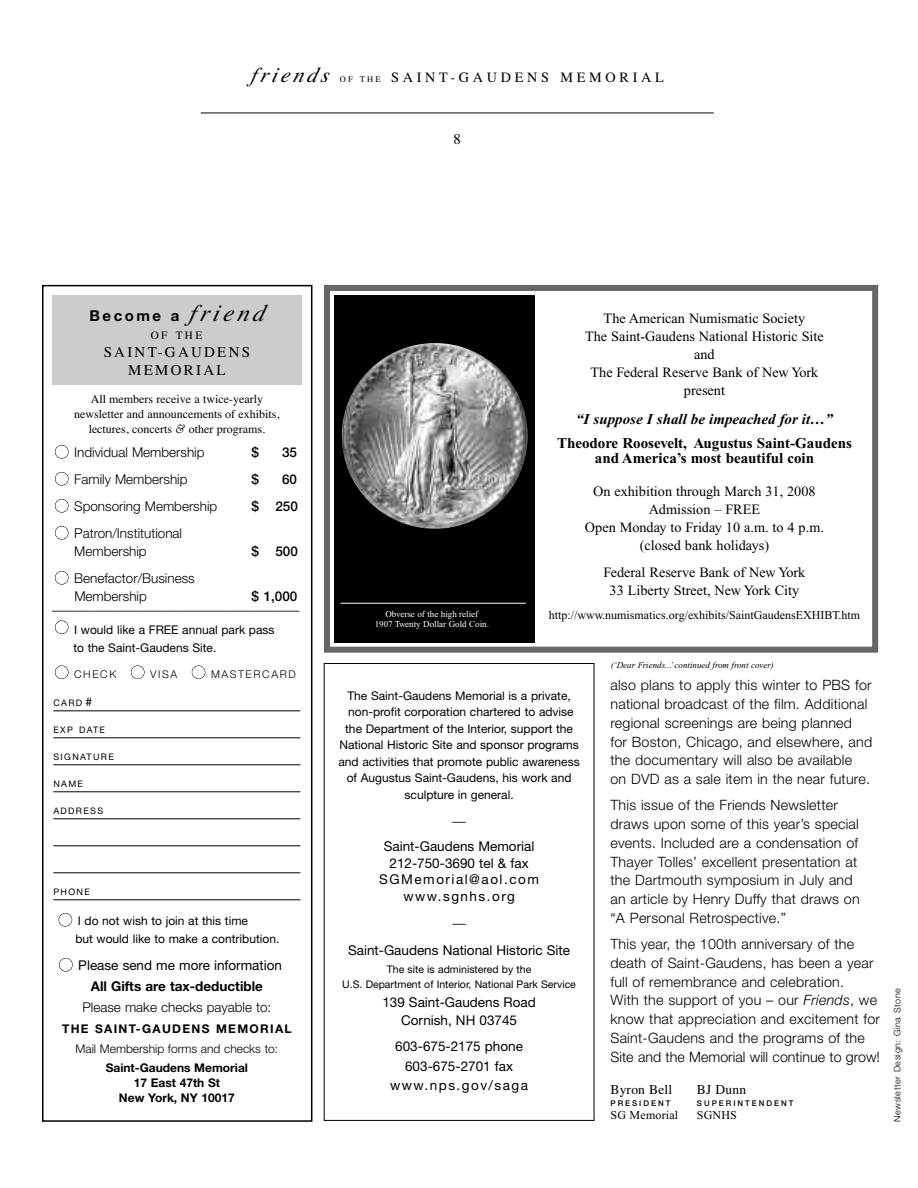
<style>
.page{position:relative;width:918px;height:1188px;background:#fff}
.page>*{position:absolute;margin:0;border:0;box-sizing:border-box;transform-origin:0 0}
.t1{font:italic 21.3px "Times Italic Os F";color:#000}
.t2{font:700 15px/15px "Times";color:#000;text-align:center}
.t3{font:italic 700 15px "Times";color:#000}
.t4{font:15px/18px "Times";letter-spacing:.15em;color:#000;text-align:center}
.t5{font:700 15px "Helvetica Neue";letter-spacing:.165em;color:#000}
.t6{font:300 14.25px/18.8px "Helvetica Neue";letter-spacing:.015em;color:#000}
.t7{font:14.25px/18px "Times";color:#000;text-align:center}
.t8{font:14.25px "Times";letter-spacing:.26em;color:#000}
.t9{font:13.5px/16.5px "Helvetica Neue";color:#000;text-align:center}
.t10{font:300 13.5px/18px "Helvetica Neue";color:#000}
.t11{font:700 13.5px "Helvetica Neue";color:#000}
.t12{font:500 13.5px "Helvetica Neue";color:#000}
.t13{font:13.5px "Times";letter-spacing:.015em;color:#000}
.t14{font:12px/16.5px "Helvetica Neue";color:#000}
.t15{font:12px/15px "Times";color:#000;text-align:center}
.t16{font:700 12px/15px "Helvetica Neue";color:#000;text-align:center}
.t17{font:300 12px "Helvetica Neue";color:#000}
.t18{font:700 12px "Helvetica Neue";letter-spacing:.11em;color:#000}
.t19{font:11.25px "Times";color:#000}
.t20{font:300 10.65px "Helvetica Neue";letter-spacing:.15em;color:#000}
.t21{font:10.5px/15px "Helvetica Neue";color:#000;text-align:center}
.t22{font:9px/10.5px "Times";color:#fff;text-align:center}
.t23{font:italic 9px "Times";color:#000}
.t24{font:9px "Helvetica Neue";letter-spacing:.15em;color:#000}
.t25{font:300 9px "Helvetica Neue";letter-spacing:.055em;color:#000}
.t26{font:500 7.8px "Helvetica Neue";letter-spacing:.25em;color:#000}
.s1{font-size:8.55px}
.s2{font-family:"Times Italic Os F";font-weight:400;font-style:italic;font-size:24px}
.s3{font-family:"Goudy";font-style:italic}
.s4{font-size:12px}
.s5{font-style:italic}
</style>
<div class="page">
<div style="left:324px;top:285px;width:554px;height:368px;border:6px solid #666"></div>
<hr style="left:201px;top:113px;width:513px;height:1px;background:#000">
<div style="left:42px;top:285px;width:270px;height:837px;border:2px solid #000"></div>
<div style="left:52px;top:295px;width:250px;height:89px;background:#ccc"></div>
<hr style="left:53px;top:711px;width:247px;height:1px;background:#000">
<hr style="left:53px;top:738px;width:247px;height:1px;background:#000">
<hr style="left:53px;top:765px;width:247px;height:1px;background:#000">
<hr style="left:53px;top:792px;width:247px;height:1px;background:#000">
<hr style="left:53px;top:819px;width:247px;height:1px;background:#000">
<hr style="left:53px;top:846px;width:247px;height:1px;background:#000">
<hr style="left:53px;top:873px;width:247px;height:1px;background:#000">
<hr style="left:53px;top:900px;width:247px;height:1px;background:#000">
<div style="left:55px;top:620px;width:14px;height:14px;border:1px solid #000;border-radius:50%"></div>
<div style="left:59px;top:913px;width:13px;height:14px;border:1px solid #000;border-radius:50%"></div>
<div style="left:55px;top:445px;width:14px;height:14px;border:1px solid #000;border-radius:50%"></div>
<div style="left:55px;top:472px;width:14px;height:14px;border:1px solid #000;border-radius:50%"></div>
<div style="left:55px;top:499px;width:14px;height:14px;border:1px solid #000;border-radius:50%"></div>
<div style="left:55px;top:526px;width:14px;height:14px;border:1px solid #000;border-radius:50%"></div>
<div style="left:55px;top:571px;width:14px;height:14px;border:1px solid #000;border-radius:50%"></div>
<div style="left:55px;top:665px;width:14px;height:14px;border:1px solid #000;border-radius:50%"></div>
<div style="left:131px;top:665px;width:14px;height:14px;border:1px solid #000;border-radius:50%"></div>
<div style="left:192px;top:665px;width:13px;height:14px;border:1px solid #000;border-radius:50%"></div>
<div style="left:59px;top:958px;width:14px;height:14px;border:1px solid #000;border-radius:50%"></div>
<svg style="left:52px;top:611px;width:249px;height:1px"></svg>
<div style="left:324px;top:663px;width:270px;height:458px;border:1px solid #000"></div>
<div style="left:334px;top:295px;width:201px;height:348px;background:#000"></div>
<img style="left:342px;top:343px;width:186px;height:186px;border-radius:50%">
<hr style="left:341px;top:603px;width:185px;height:1px;background:#fff">
<h1 class="t1" style="left:251px;top:68px;width:83px">friend s</h1>
<p class="t8" style="left:340px;top:69px;width:326px"><span class="s1">OF THE</span> SAINT-GAUDENS MEMORIAL</p>
<p class="t4" style="left:454px;top:130px;width:9px">8</p>
<p class="t5" style="left:90px;top:310px;width:176px">Become a <span class="s2">friend</span></p>
<p class="t19" style="left:151px;top:328px;width:53px">OF THE</p>
<p class="t4" style="left:104px;top:342px;width:148px">SAINT-GAUDENS<br>MEMORIAL</p>
<p class="t15" style="left:74px;top:391px;width:207px">All members receive a twice-yearly newsletter and announcements of exhibits, lectures, concerts <span class="s3">&amp;</span> other programs.</p>
<p class="t10" style="left:74px;top:445px;width:132px">Individual Membership</p>
<p class="t12" style="left:251px;top:447px;width:9px">$</p>
<p class="t12" style="left:282px;top:447px;width:17px">35</p>
<p class="t10" style="left:74px;top:472px;width:115px">Family Membership</p>
<p class="t12" style="left:251px;top:474px;width:9px">$</p>
<p class="t12" style="left:282px;top:474px;width:17px">60</p>
<p class="t10" style="left:74px;top:499px;width:145px">Sponsoring Membership</p>
<p class="t12" style="left:251px;top:501px;width:48px">$ 250</p>
<p class="t10" style="left:74px;top:526px;width:109px">Patron/Institutional<br>Membership</p>
<p class="t12" style="left:251px;top:546px;width:48px">$ 500</p>
<p class="t10" style="left:74px;top:571px;width:122px">Benefactor/Business<br>Membership</p>
<p class="t12" style="left:251px;top:591px;width:48px">$ 1,000</p>
<p class="t14" style="left:73px;top:622px;width:203px;line-height:18px">I would like a FREE annual park pass to the Saint-Gaudens Site.</p>
<p class="t20" style="left:74px;top:670px;width:44px">CHECK</p>
<p class="t20" style="left:150px;top:670px;width:28px">VISA</p>
<p class="t20" style="left:211px;top:670px;width:86px">MASTERCARD</p>
<p class="t24" style="left:53px;top:700px;width:40px">CARD <span class="s4">#</span></p>
<p class="t24" style="left:53px;top:727px;width:53px">EXP DATE</p>
<p class="t24" style="left:53px;top:754px;width:62px">SIGNATURE</p>
<p class="t24" style="left:53px;top:781px;width:31px">NAME</p>
<p class="t24" style="left:53px;top:808px;width:51px">ADDRESS</p>
<p class="t24" style="left:53px;top:889px;width:38px">PHONE</p>
<p class="t14" style="left:75px;top:913px;width:206px;line-height:18px">I do not wish to join at this time<br>but would like to make a contribution.</p>
<p class="t9" style="left:78px;top:958px;width:205px">Please send me more information</p>
<p class="t11" style="left:91px;top:981px;width:174px">All Gifts are tax-deductible</p>
<p class="t10" style="left:82px;top:1000px;width:191px">Please make checks payable to:</p>
<p class="t18" style="left:62px;top:1025px;width:231px">THE SAINT-GAUDENS MEMORIAL</p>
<p class="t17" style="left:76px;top:1044px;width:204px">Mail Membership forms and checks to:</p>
<p class="t16" style="left:106px;top:1061px;width:144px">Saint-Gaudens Memorial<br>17 East 47th St<br>New York, NY 10017</p>
<p class="t22" style="left:375px;top:610px;width:116px">Obverse of the high relief<br>1907 Twenty Dollar Gold Coin.</p>
<p class="t7" style="left:585px;top:311px;width:240px">The American Numismatic Society<br>The Saint-Gaudens National Historic Site and<br>The Federal Reserve Bank of New York present</p>
<p class="t3" style="left:576px;top:414px;width:258px">“I suppose I shall be impeached for it…”</p>
<p class="t2" style="left:557px;top:437px;width:296px">Theodore Roosevelt, Augustus Saint-Gaudens and America’s most beautiful coin</p>
<p class="t7" style="left:585px;top:483px;width:241px">On exhibition through March 31, 2008<br>Admission – FREE<br>Open Monday to Friday 10 a.m. to 4 p.m. (closed bank holidays)</p>
<p class="t7" style="left:604px;top:564px;width:203px">Federal Reserve Bank of New York<br>33 Liberty Street, New York City</p>
<p class="t15" style="left:549px;top:608px;width:313px">http://www.numismatics.org/exhibits/SaintGaudensEXHIBT.htm</p>
<p class="t23" style="left:611px;top:662px;width:165px">(‘Dear Friends...’ continued from front cover)</p>
<p class="t14" style="left:339px;top:688px;width:243px;text-align:center">The Saint-Gaudens Memorial is a private, non-profit corporation chartered to advise the Department of the Interior, support the National Historic Site and sponsor programs and activities that promote public awareness of Augustus Saint-Gaudens, his work and sculpture in general.</p>
<p class="t10" style="left:452px;top:813px;width:15px">—</p>
<p class="t9" style="left:379px;top:839px;width:161px">Saint-Gaudens Memorial<br>212-750-3690 tel &amp; fax<br>SGMemorial@aol.com www.sgnhs.org</p>
<p class="t10" style="left:452px;top:915px;width:15px">—</p>
<p class="t9" style="left:348px;top:943px;width:224px">Saint-Gaudens National Historic Site</p>
<p class="t21" style="left:342px;top:962px;width:235px">The site is administered by the<br>U.S. Department of Interior, National Park Service</p>
<p class="t9" style="left:382px;top:995px;width:155px;line-height:18px">139 Saint-Gaudens Road<br>Cornish, NH 03745</p>
<p class="t9" style="left:390px;top:1038px;width:139px;line-height:19.5px">603-675-2175 phone<br>603-675-2701 fax www.nps.gov/saga</p>
<p class="t6" style="left:610px;top:677px;width:263px">also plans to apply this winter to PBS for national broadcast of the film. Additional regional screenings are being planned<br>for Boston, Chicago, and elsewhere, and the documentary will also be available<br>on DVD as a sale item in the near future.</p>
<p class="t6" style="left:610px;top:797px;width:251px">This issue of the Friends Newsletter draws upon some of this year’s special events. Included are a condensation of Thayer Tolles’ excellent presentation at the Dartmouth symposium in July and an article by Henry Duffy that draws on “A Personal Retrospective.”</p>
<p class="t6" style="left:610px;top:936px;width:271px">This year, the 100th anniversary of the death of Saint-Gaudens, has been a year full of remembrance and celebration.<br>With the support of you – our <span class="s5">Friends</span>, we know that appreciation and excitement for Saint-Gaudens and the programs of the Site and the Memorial will continue to grow!</p>
<p class="t13" style="left:610px;top:1081px;width:63px">Byron Bell</p>
<p class="t13" style="left:697px;top:1081px;width:51px">BJ Dunn</p>
<p class="t26" style="left:610px;top:1100px;width:61px">PRESIDENT</p>
<p class="t26" style="left:697px;top:1100px;width:98px">SUPERINTENDENT</p>
<p class="t15" style="left:610px;top:1109px;width:69px">SG Memorial</p>
<p class="t15" style="left:697px;top:1109px;width:42px">SGNHS</p>
<p class="t25" style="left:894px;top:1122px;width:135px;rotate:-90deg">Newsletter Design: Gina Stone</p>
</div>
